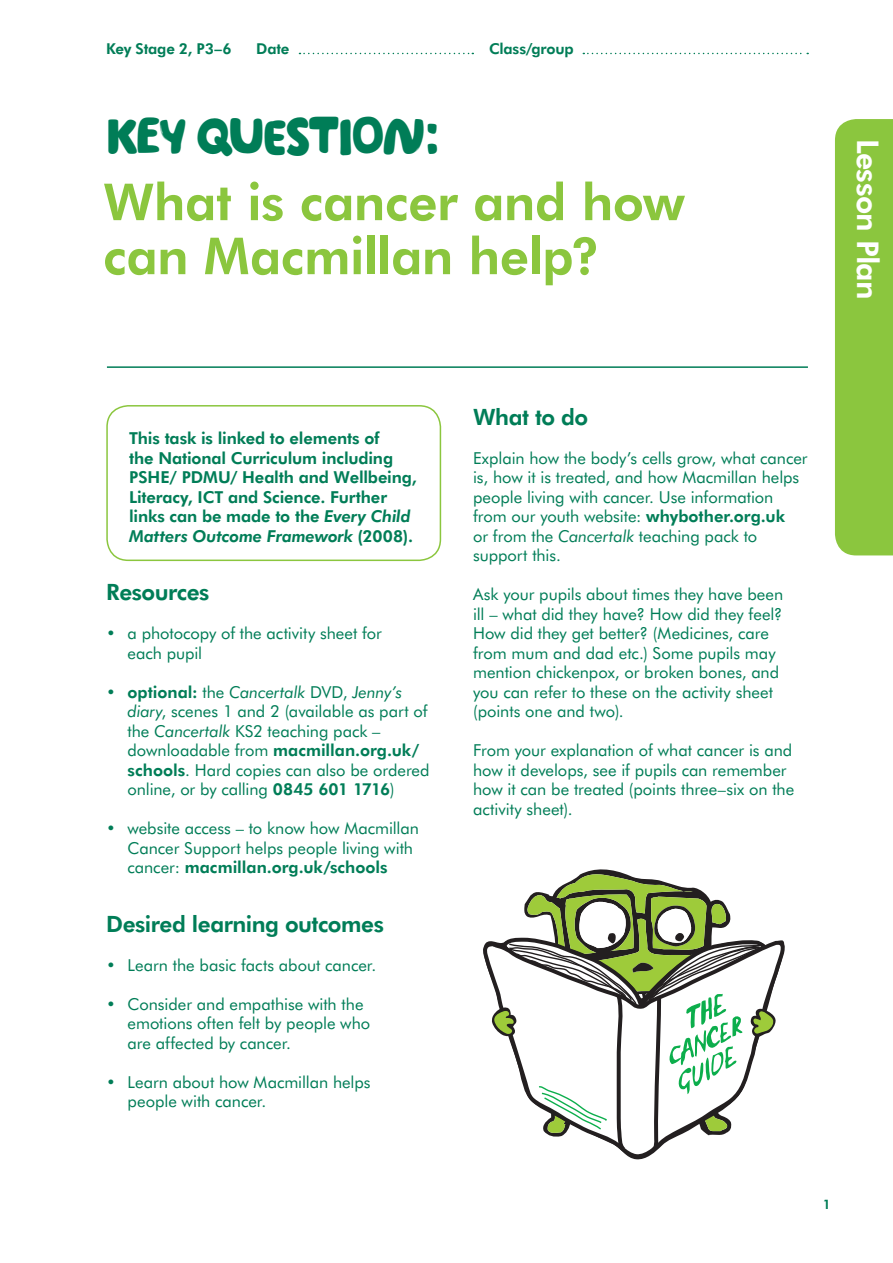
<style>
.page{position:relative;width:893px;height:1263px;background:#fff}
.page>*{position:absolute;margin:0;border:0;box-sizing:border-box;transform-origin:0 0}
.t1{font:800 51px/54px "Futura BT";letter-spacing:-.01em;color:#8bc63e}
.t2{font:49.8px "Macmillan Headline";color:#007d57}
.t3{font:800 30px "Futura BT";letter-spacing:-.025em;color:#fff}
.t4{font:800 22.5px "Futura BT";letter-spacing:-.02em;color:#007d57}
.t5{font:16.5px/19.5px "Futura BT";color:#007d57}
.t6{font:800 16.5px/19.5px "Futura BT";letter-spacing:-.005em;color:#007d57}
.t7{font:800 15px "Futura BT";letter-spacing:-.015em;color:#007d57}
.t8{font:800 13.05px "Futura BT";color:#007d57}
.s1{font-style:italic}
.s2{font-weight:800}
</style>
<div class="page">
<div style="left:835px;top:119px;width:58px;height:436px;background:#8bc63e"></div>
<hr style="left:107px;top:366px;width:701px;height:2px;background:#007d57">
<div style="left:106px;top:405px;width:335px;height:156px;border:2px solid #8bc63e;border-radius:21px"></div>
<svg style="left:483px;top:940px;width:302px;height:42px"></svg>
<svg style="left:492px;top:873px;width:284px;height:287px"></svg>
<svg style="left:299px;top:53px;width:174px;height:1px"></svg>
<svg style="left:583px;top:53px;width:225px;height:1px"></svg>
<p class="t7" style="left:106px;top:40px;width:127px">Key Stage 2, P3–6</p>
<p class="t7" style="left:256px;top:40px;width:35px">Date</p>
<p class="t7" style="left:489px;top:40px;width:86px">Class/group</p>
<h2 class="t2" style="left:106px;top:91px;width:335px">KEY QUESTION:</h2>
<h1 class="t1" style="left:103px;top:175px;width:583px">What is cancer and how can Macmillan help?</h1>
<h3 class="t3" style="left:886px;top:139px;width:163px;rotate:90deg">Lesson Plan</h3>
<p class="t6" style="left:129px;top:428px;width:289px">This task is linked to elements of<br>the National Curriculum including PSHE/ PDMU/ Health and Wellbeing, Literacy, ICT and Science. Further links can be made to the <span class="s1">Every Child Matters Outcome Framework</span> (2008).</p>
<h3 class="t4" style="left:106px;top:578px;width:105px">Resources</h3>
<p class="t5" style="left:128px;top:623px;width:256px;text-indent:-21px">• a photocopy of the activity sheet for each pupil</p>
<p class="t5" style="left:128px;top:682px;width:304px;text-indent:-21px">• <span class="s2">optional:</span> the <span class="s1">Cancertalk</span> DVD, <span class="s1">Jenny’s diary</span>, scenes 1 and 2 (available as part of the <span class="s1">Cancertalk</span> KS2 teaching pack – downloadable from <span class="s2">macmillan.org.uk/ schools</span>. Hard copies can also be ordered online, or by calling <span class="s2">0845 601 1716</span>)</p>
<p class="t5" style="left:127px;top:818px;width:293px;text-indent:-21px">• website access – to know how Macmillan<br>Cancer Support helps people living with cancer: <span class="s2">macmillan.org.uk/schools</span></p>
<h3 class="t4" style="left:106px;top:910px;width:279px">Desired learning outcomes</h3>
<p class="t5" style="left:106px;top:955px;width:271px">• Learn the basic facts about cancer.</p>
<p class="t5" style="left:128px;top:994px;width:244px;text-indent:-21px">• Consider and empathise with the emotions often felt by people who are affected by cancer.</p>
<p class="t5" style="left:128px;top:1072px;width:244px;text-indent:-21px">• Learn about how Macmillan helps people with cancer.</p>
<h3 class="t4" style="left:473px;top:403px;width:117px">What to do</h3>
<p class="t5" style="left:473px;top:448px;width:336px">Explain how the body’s cells grow, what cancer is, how it is treated, and how Macmillan helps people living with cancer. Use information from our youth website: <span class="s2">whybother.org.uk<br></span>or from the <span class="s1">Cancertalk</span> teaching pack to support this.</p>
<p class="t5" style="left:473px;top:584px;width:312px">Ask your pupils about times they have been ill – what did they have? How did they feel?<br>How did they get better? (Medicines, care from mum and dad etc.) Some pupils may mention chickenpox, or broken bones, and you can refer to these on the activity sheet (points one and two).</p>
<p class="t5" style="left:473px;top:740px;width:323px">From your explanation of what cancer is and how it develops, see if pupils can remember how it can be treated (points three–six on the activity sheet).</p>
<p class="t8" style="left:823px;top:1196px;width:9px">1</p>
</div>
